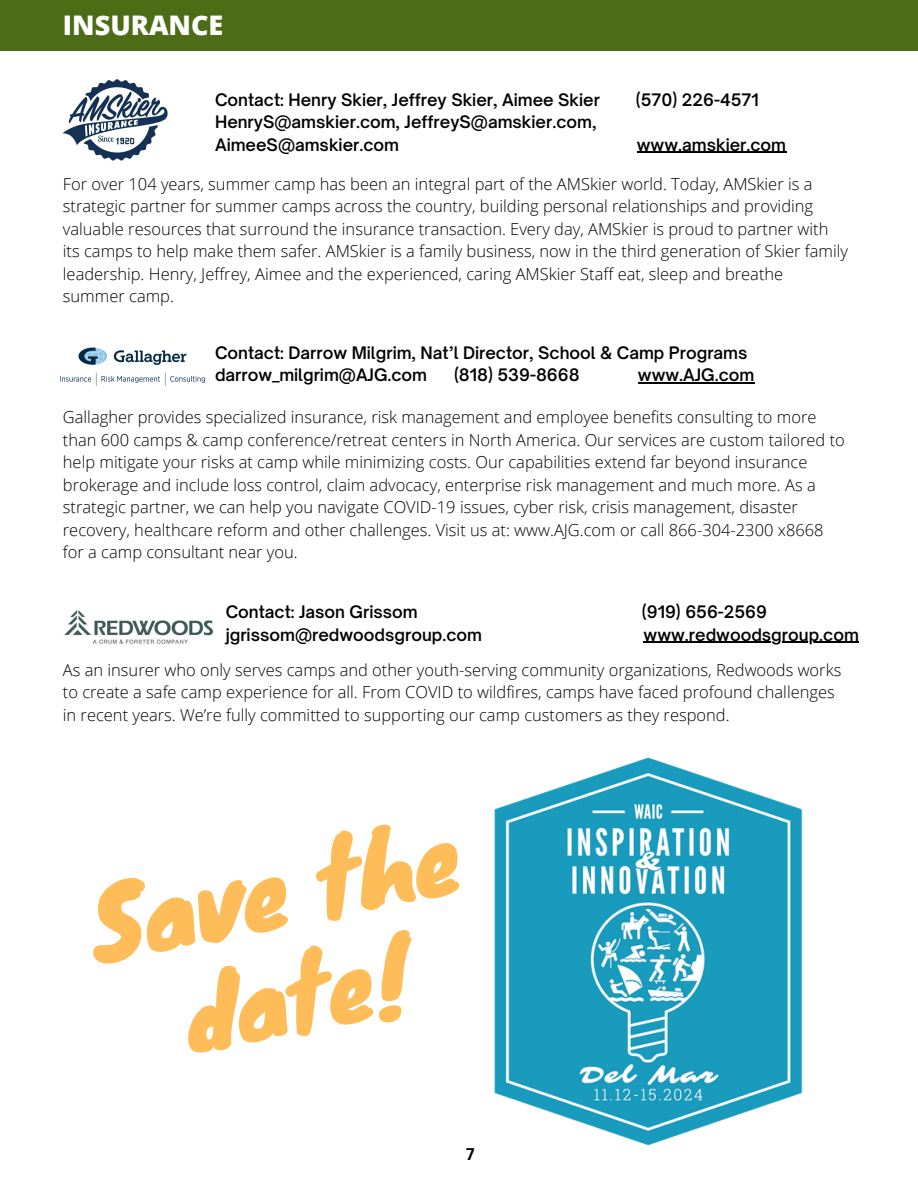
<style>
.page{position:relative;width:918px;height:1188px;background:#fff}
.page>*{position:absolute;margin:0;border:0;box-sizing:border-box;transform-origin:0 0}
.t1{font:96px/106.8px "Knewave";color:#ffbd59;text-align:center}
.t2{font:800 27px "Open Sans";color:#fff}
.t3{font:300 16.5px/22.5px "Open Sans";color:#000}
.t4{font:600 16.5px/22.5px "Open Sauce One";color:#000}
.t5{font:700 16.5px "Canva Sans";color:#000}
</style>
<div class="page">
<div style="left:0;top:0;width:918px;height:51px;background:#4c6d16"></div>
<img style="left:64px;top:610px;width:150px;height:34px">
<img style="left:63px;top:80px;width:105px;height:81px">
<img style="left:60px;top:347px;width:146px;height:39px">
<img style="left:494px;top:757px;width:309px;height:389px">
<hr style="left:637px;top:152px;width:149px;height:1px;background:#000">
<hr style="left:638px;top:382px;width:116px;height:1px;background:#000">
<hr style="left:644px;top:642px;width:215px;height:1px;background:#000">
<h2 class="t2" style="left:63px;top:6px;width:162px">INSURANCE</h2>
<p class="t4" style="left:215px;top:88px;width:386px">Contact: Henry Skier, Jeffrey Skier, Aimee Skier</p>
<p class="t4" style="left:636px;top:88px;width:124px">(570) 226-4571</p>
<p class="t4" style="left:215px;top:111px;width:383px">HenryS@amskier.com, JeffreyS@amskier.com,<br>AimeeS@amskier.com</p>
<p class="t4" style="left:637px;top:133px;width:151px">www.amskier.com</p>
<p class="t3" style="left:63px;top:172px;width:787px">For over 104 years, summer camp has been an integral part of the AMSkier world. Today, AMSkier is a strategic partner for summer camps across the country, building personal relationships and providing valuable resources that surround the insurance transaction. Every day, AMSkier is proud to partner with its camps to help make them safer. AMSkier is a family business, now in the third generation of Skier family leadership. Henry, Jeffrey, Aimee and the experienced, caring AMSkier Staff eat, sleep and breathe summer camp.</p>
<p class="t4" style="left:215px;top:341px;width:534px">Contact: Darrow Milgrim, Nat’l Director, School &amp; Camp Programs darrow_milgrim@AJG.com</p>
<p class="t4" style="left:454px;top:364px;width:127px">(818) 539-8668</p>
<p class="t4" style="left:638px;top:364px;width:118px">www.AJG.com</p>
<p class="t3" style="left:63px;top:406px;width:783px">Gallagher provides specialized insurance, risk management and employee benefits consulting to more than 600 camps &amp; camp conference/retreat centers in North America. Our services are custom tailored to help mitigate your risks at camp while minimizing costs. Our capabilities extend far beyond insurance brokerage and include loss control, claim advocacy, enterprise risk management and much more. As a strategic partner, we can help you navigate COVID-19 issues, cyber risk, crisis management, disaster recovery, healthcare reform and other challenges. Visit us at: www.AJG.com or call 866-304-2300 x8668 for a camp consultant near you.</p>
<p class="t4" style="left:226px;top:601px;width:193px">Contact: Jason Grissom</p>
<p class="t4" style="left:642px;top:601px;width:127px">(919) 656-2569</p>
<p class="t4" style="left:226px;top:623px;width:258px">jgrissom@redwoodsgroup.com</p>
<p class="t4" style="left:644px;top:623px;width:217px">www.redwoodsgroup.com</p>
<p class="t3" style="left:63px;top:658px;width:780px">As an insurer who only serves camps and other youth-serving community organizations, Redwoods works to create a safe camp experience for all. From COVID to wildfires, camps have faced profound challenges in recent years. We’re fully committed to supporting our camp customers as they respond.</p>
<h1 class="t1" style="left:80px;top:870px;width:376px;rotate:-11deg">Save the date!</h1>
<p class="t5" style="left:466px;top:1143px;width:10px">7</p>
</div>
